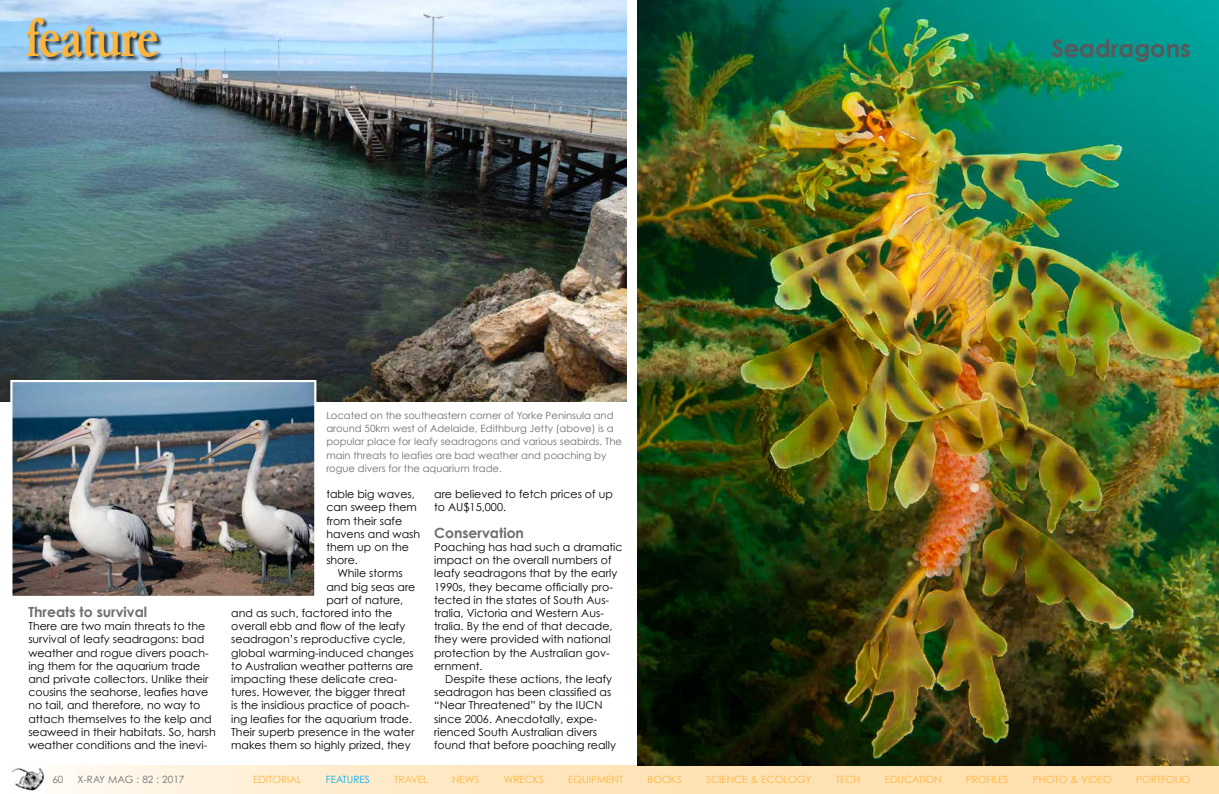
<style>
.page{position:relative;width:1219px;height:794px;background:#fff}
.page>*{position:absolute;margin:0;border:0;box-sizing:border-box;transform-origin:0 0}
.t1{font:700 60px "Garamond";letter-spacing:-.025em;color:#ffb53d;scale:.8 1}
.t2{font:700 24px "Century Gothic";color:#58595b}
.t3{font:700 14px "Century Gothic";color:#6d6e71}
.t4{font:11px/13.2px "Century Gothic";color:#000}
.t5{font:10px/13.2px "Century Gothic";color:#6d6e71}
.t6{font:10px "Century Gothic";color:#ffb53d}
.t7{font:10px "Century Gothic";color:#00aeef}
</style>
<div class="page">
<svg style="left:58px;top:765px;width:1161px;height:29px;background:#fbe4be"></svg>
<img style="left:12px;top:768px;width:32px;height:22px">
<img style="left:0;top:0;width:626px;height:402px">
<img style="left:638px;top:0;width:581px;height:765px">
<div style="left:26px;top:17px;width:137px;height:46px;background:#000;opacity:.75"></div>
<img style="left:13px;top:383px;width:300px;height:212px">
<div style="left:10px;top:380px;width:306px;height:218px;border:2px solid #fff"></div>
<h1 class="t1" style="left:25px;top:1px;width:169px">feature</h1>
<p class="t3" style="left:28px;top:603px;width:120px">Threats to survival</p>
<p class="t4" style="left:28px;top:619px;width:189px">There are two main threats to the survival of leafy seadragons: bad weather and rogue divers poach&shy;ing them for the aquarium trade and private collectors. Unlike their cousins the seahorse, leafies have no tail, and therefore, no way to attach themselves to the kelp and seaweed in their habitats. So, harsh weather conditions and the inevi-</p>
<p class="t5" style="left:326px;top:408px;width:297px">Located on the southeastern corner of Yorke Peninsula and around 50km west of Adelaide, Edithburg Jetty (above) is a popular place for leafy seadragons and various seabirds. The main threats to leafies are bad weather and poaching by rogue divers for the aquarium trade.</p>
<p class="t4" style="left:326px;top:487px;width:90px">table big waves,</p>
<p class="t4" style="left:326px;top:500px;width:92px">can sweep them</p>
<p class="t4" style="left:326px;top:514px;width:77px">from their safe</p>
<p class="t4" style="left:326px;top:527px;width:95px">havens and wash</p>
<p class="t4" style="left:326px;top:540px;width:84px">them up on the</p>
<p class="t4" style="left:326px;top:553px;width:33px">shore.</p>
<p class="t4" style="left:337px;top:566px;width:67px">While storms</p>
<p class="t4" style="left:326px;top:580px;width:91px">and big seas are</p>
<p class="t4" style="left:326px;top:593px;width:78px">part of nature,</p>
<p class="t4" style="left:231px;top:606px;width:162px">and as such, factored into the</p>
<p class="t4" style="left:231px;top:619px;width:176px">overall ebb and flow of the leafy</p>
<p class="t4" style="left:231px;top:632px;width:176px">seadragon’s reproductive cycle,</p>
<p class="t4" style="left:231px;top:646px;width:184px">global warming-induced changes</p>
<p class="t4" style="left:231px;top:659px;width:184px">to Australian weather patterns are</p>
<p class="t4" style="left:231px;top:672px;width:168px">impacting these delicate crea-</p>
<p class="t4" style="left:231px;top:685px;width:176px">tures. However, the bigger threat</p>
<p class="t4" style="left:231px;top:698px;width:180px">is the insidious practice of poach-</p>
<p class="t4" style="left:231px;top:712px;width:182px">ing leafies for the aquarium trade.</p>
<p class="t4" style="left:231px;top:725px;width:185px">Their superb presence in the water</p>
<p class="t4" style="left:231px;top:738px;width:181px">makes them so highly prized, they</p>
<p class="t4" style="left:434px;top:487px;width:180px">are believed to fetch prices of up to AU$15,000.</p>
<p class="t3" style="left:434px;top:524px;width:91px">Conservation</p>
<p class="t4" style="left:434px;top:540px;width:190px">Poaching has had such a dramatic impact on the overall numbers of leafy seadragons that by the early<br>1990s, they became officially pro&shy;tected in the states of South Aus&shy;tralia, Victoria and Western Aus&shy;tralia. By the end of that decade, they were provided with national protection by the Australian gov&shy;ernment.</p>
<p class="t4" style="left:434px;top:672px;width:183px;text-indent:11px">Despite these actions, the leafy seadragon has been classified as “Near Threatened” by the IUCN since 2006. Anecdotally, expe&shy;rienced South Australian divers found that before poaching really</p>
<h2 class="t2" style="left:1051px;top:33px;width:141px">Seadragons</h2>
<p class="t5" style="left:52px;top:772px;width:13px">60</p>
<p class="t5" style="left:78px;top:772px;width:108px">X-RAY MAG : 82 : 2017</p>
<p class="t6" style="left:253px;top:773px;width:50px">EDITORIAL</p>
<p class="t7" style="left:326px;top:773px;width:46px">FEATURES</p>
<p class="t6" style="left:394px;top:773px;width:35px">TRAVEL</p>
<p class="t6" style="left:452px;top:773px;width:29px">NEWS</p>
<p class="t6" style="left:504px;top:773px;width:42px">WRECKS</p>
<p class="t6" style="left:568px;top:773px;width:57px">EQUIPMENT</p>
<p class="t6" style="left:648px;top:773px;width:36px">BOOKS</p>
<p class="t6" style="left:706px;top:773px;width:107px">SCIENCE &amp; ECOLOGY</p>
<p class="t6" style="left:836px;top:773px;width:26px">TECH</p>
<p class="t6" style="left:885px;top:773px;width:58px">EDUCATION</p>
<p class="t6" style="left:966px;top:773px;width:44px">PROFILES</p>
<p class="t6" style="left:1033px;top:773px;width:80px">PHOTO &amp; VIDEO</p>
<p class="t6" style="left:1136px;top:773px;width:56px">PORTFOLIO</p>
</div>
